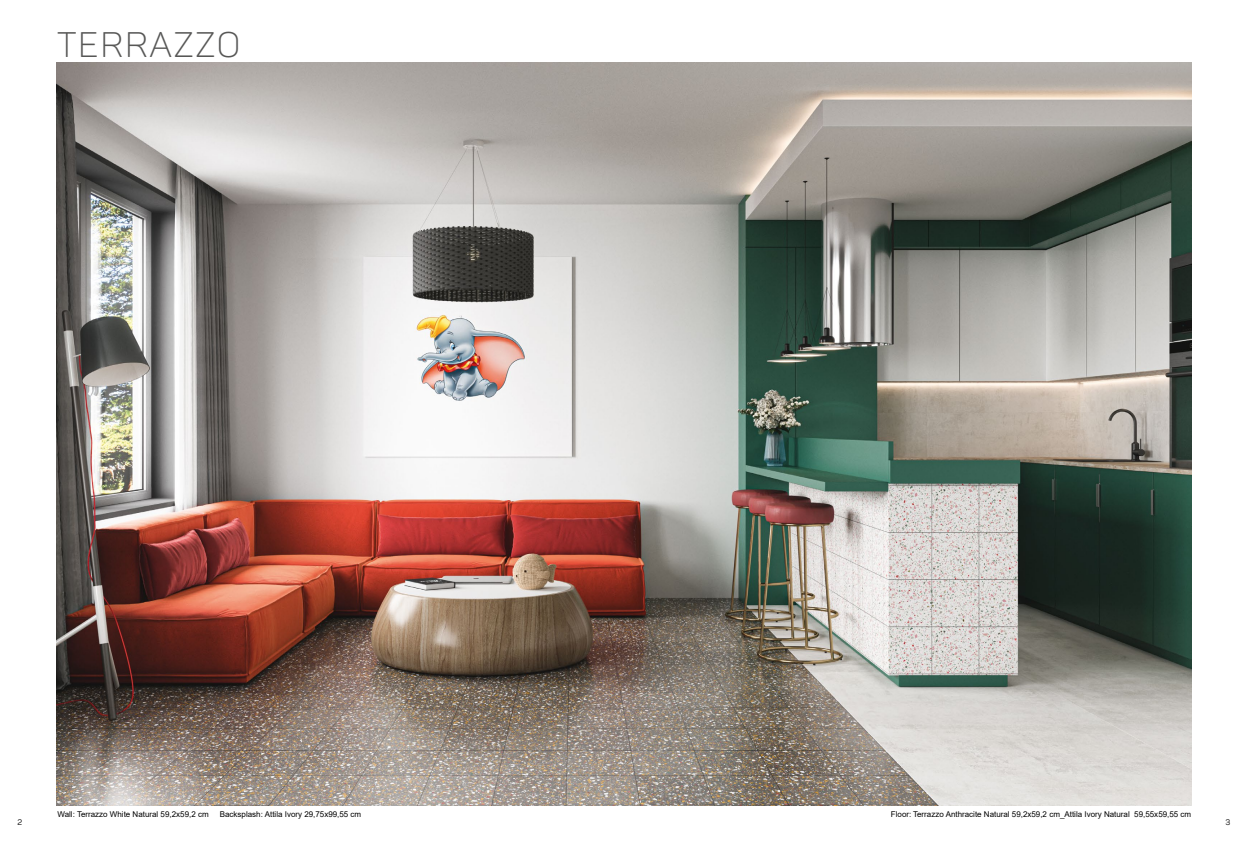
<style>
.page{position:relative;width:1248px;height:851px;background:#fff}
.page>*{position:absolute;margin:0;border:0;box-sizing:border-box;transform-origin:0 0}
.t1{font:300 35px "Panton Demo";letter-spacing:.03em;color:#575756}
.t2{font:8px "Arial";color:#000}
.t3{font:8px "Panton";color:#000}
</style>
<div class="page">
<img style="left:57px;top:62px;width:1134px;height:743px">
<h1 class="t1" style="left:57px;top:24px;width:185px">TERRAZZO</h1>
<p class="t2" style="left:57px;top:808px;width:153px">Wall: Terrazzo White Natural 59,2x59,2 cm</p>
<p class="t2" style="left:220px;top:808px;width:143px">Backsplash: Attila Ivory 29,75x99,55 cm</p>
<p class="t2" style="left:890px;top:808px;width:302px">Floor: Terrazzo Anthracite Natural 59,2x59,2 cm_Attila Ivory Natural 59,55x59,55 cm</p>
<p class="t3" style="left:18px;top:817px;width:6px">2</p>
<p class="t3" style="left:1225px;top:817px;width:6px">3</p>
</div>
